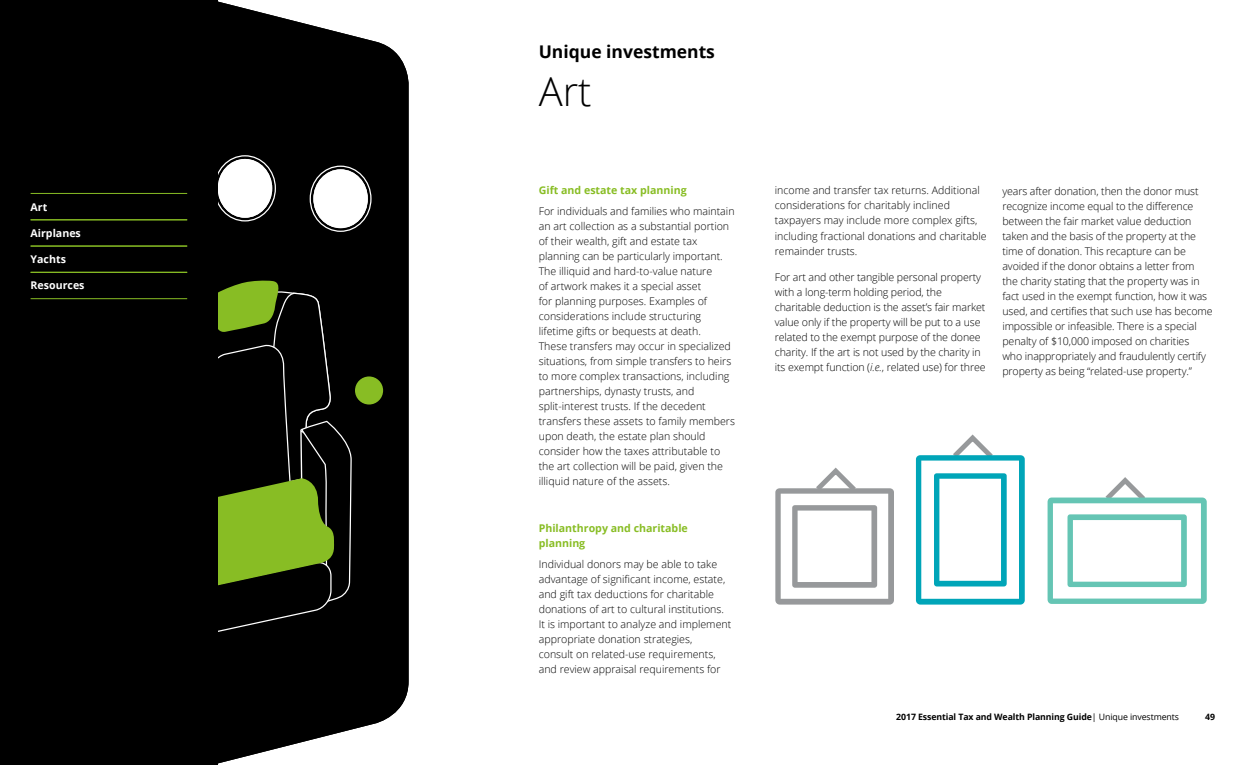
<style>
.page{position:relative;width:1260px;height:765px;background:#fff}
.page>*{position:absolute;margin:0;border:0;box-sizing:border-box;transform-origin:0 0}
.t1{font:300 40px "Open Sans";color:#000}
.t2{font:700 17.5px "Open Sans";color:#000}
.t3{font:300 10.62px/15px "Open Sans";color:#000}
.t4{font:700 10.62px/15px "Open Sans";color:#88bd24}
.t5{font:700 10.62px "Open Sans";color:#fff}
.t6{font:700 8.75px "Open Sans";letter-spacing:-.01em;color:#000}
.s1{font-style:italic}
.s2{font-weight:400}
</style>
<div class="page">
<svg style="left:218px;top:1px;width:191px;height:763px;fill:#000"></svg>
<svg style="left:218px;top:249px;width:134px;height:394px"></svg>
<div style="left:355px;top:376px;width:28px;height:29px;background:#88bd24;border-radius:50%"></div>
<div style="left:218px;top:159px;width:54px;height:59px;background:#fff;border-radius:50%"></div>
<div style="left:214px;top:155px;width:62px;height:67px;border:1px solid #fff;border-radius:50%"></div>
<div style="left:218px;top:159px;width:54px;height:59px;border:4px solid #fff;border-radius:50%"></div>
<div style="left:313px;top:169px;width:55px;height:59px;background:#fff;border-radius:50%"></div>
<div style="left:310px;top:166px;width:62px;height:66px;border:1px solid #fff;border-radius:50%"></div>
<div style="left:313px;top:169px;width:55px;height:59px;border:4px solid #fff;border-radius:50%"></div>
<div style="left:0;top:0;width:218px;height:765px;background:#000"></div>
<hr style="left:31px;top:193px;width:156px;height:1px;background:#88bd24">
<hr style="left:31px;top:220px;width:156px;height:1px;background:#88bd24">
<hr style="left:31px;top:219px;width:156px;height:1px;background:#88bd24">
<hr style="left:31px;top:246px;width:156px;height:1px;background:#88bd24">
<hr style="left:31px;top:272px;width:156px;height:1px;background:#88bd24">
<hr style="left:31px;top:298px;width:156px;height:1px;background:#88bd24">
<svg style="left:1048px;top:477px;width:159px;height:127px"></svg>
<svg style="left:916px;top:434px;width:109px;height:171px"></svg>
<svg style="left:775px;top:467px;width:119px;height:138px"></svg>
<p class="t5" style="left:31px;top:199px;width:18px">Art</p>
<p class="t5" style="left:31px;top:226px;width:52px">Airplanes</p>
<p class="t5" style="left:31px;top:252px;width:37px">Yachts</p>
<p class="t5" style="left:31px;top:278px;width:55px">Resources</p>
<h2 class="t2" style="left:539px;top:40px;width:178px">Unique investments</h2>
<h1 class="t1" style="left:539px;top:64px;width:54px">Art</h1>
<p class="t4" style="left:539px;top:183px;width:150px">Gift and estate tax planning</p>
<p class="t3" style="left:539px;top:203px;width:198px">For individuals and families who maintain an art collection as a substantial portion of their wealth, gift and estate tax planning can be particularly important.<br>The illiquid and hard-to-value nature<br>of artwork makes it a special asset<br>for planning purposes. Examples of considerations include structuring lifetime gifts or bequests at death.<br>These transfers may occur in specialized situations, from simple transfers to heirs to more complex transactions, including partnerships, dynasty trusts, and split-interest trusts. If the decedent transfers these assets to family members upon death, the estate plan should consider how the taxes attributable to the art collection will be paid, given the illiquid nature of the assets.</p>
<p class="t4" style="left:539px;top:520px;width:151px">Philanthropy and charitable planning</p>
<p class="t3" style="left:539px;top:556px;width:194px">Individual donors may be able to take advantage of significant income, estate, and gift tax deductions for charitable donations of art to cultural institutions.<br>It is important to analyze and implement appropriate donation strategies,<br>consult on related-use requirements, and review appraisal requirements for</p>
<p class="t3" style="left:775px;top:183px;width:213px">income and transfer tax returns. Additional considerations for charitably inclined taxpayers may include more complex gifts, including fractional donations and charitable remainder trusts.</p>
<p class="t3" style="left:775px;top:269px;width:212px">For art and other tangible personal property with a long-term holding period, the charitable deduction is the asset’s fair market value only if the property will be put to a use related to the exempt purpose of the donee charity. If the art is not used by the charity in its exempt function (<span class="s1">i.e.</span>, related use) for three</p>
<p class="t3" style="left:1002px;top:183px;width:212px">years after donation, then the donor must recognize income equal to the difference between the fair market value deduction taken and the basis of the property at the time of donation. This recapture can be avoided if the donor obtains a letter from the charity stating that the property was in fact used in the exempt function, how it was used, and certifies that such use has become impossible or infeasible. There is a special penalty of $10,000 imposed on charities<br>who inappropriately and fraudulently certify property as being “related-use property.”</p>
<p class="t6" style="left:896px;top:711px;width:284px">2017 Essential Tax and Wealth Planning Guide<span class="s2">| Unique investments</span></p>
<p class="t6" style="left:1205px;top:711px;width:11px">49</p>
</div>
